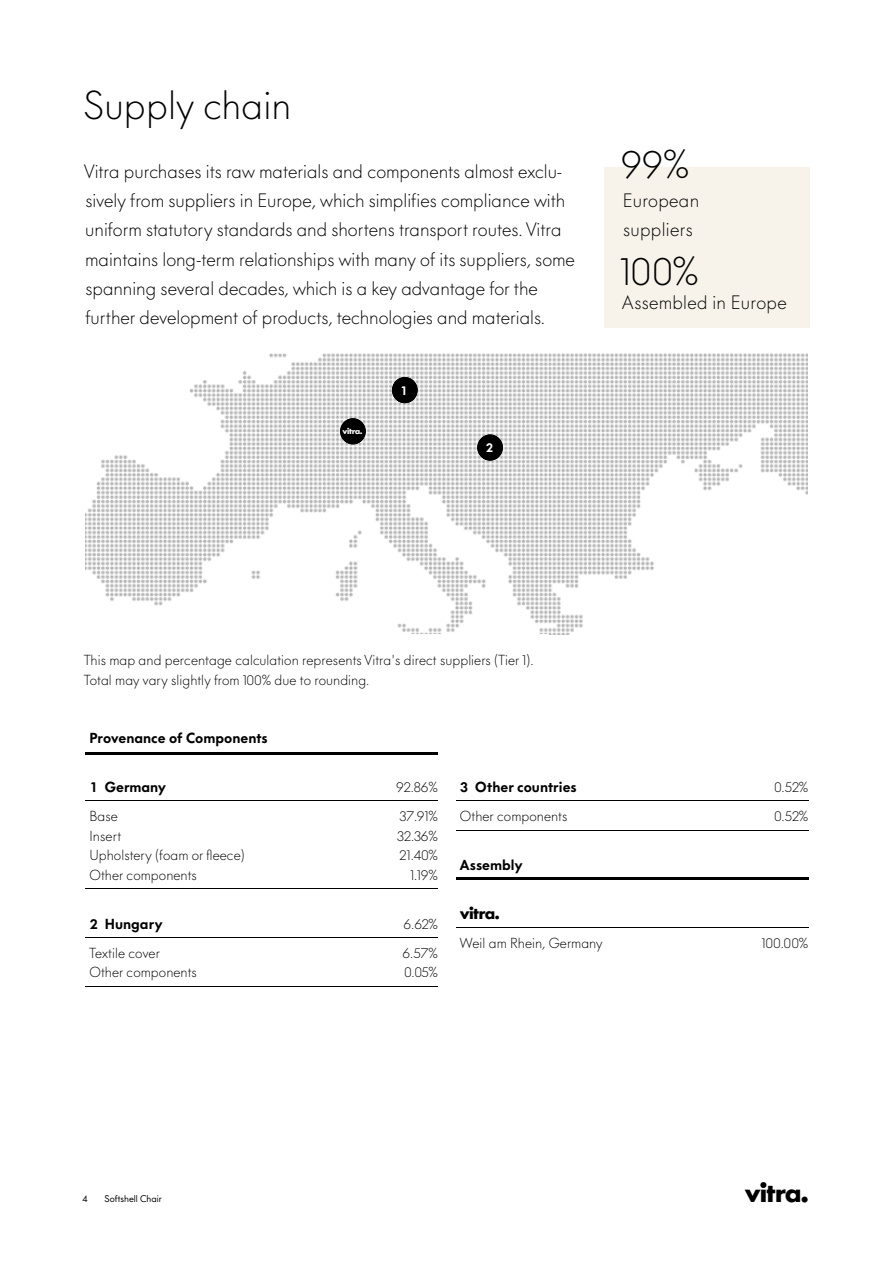
<style>
.page{position:relative;width:893px;height:1263px;background:#fff}
.page>*{position:absolute;margin:0;border:0;box-sizing:border-box;transform-origin:0 0}
.t1{font:300 37.5px "V Futura";letter-spacing:.005em;color:#000}
.t2{font:700 24px "V Futura";color:#000}
.t3{font:300 18px/29.2px "V Futura";color:#000}
.t4{font:800 15px "V Futura";color:#000}
.t5{font:300 13.5px/19.5px "V Futura";letter-spacing:.005em;color:#000}
.t6{font:800 13.5px "V Futura";letter-spacing:.005em;color:#000}
.t7{font:800 12px "V Futura";color:#fff}
.t8{font:9px "V Futura";color:#000}
.t9{font:700 7.5px "V Futura";color:#fff}
</style>
<div class="page">
<img style="left:85px;top:353px;width:723px;height:281px">
<img style="left:477px;top:434px;width:26px;height:27px">
<img style="left:392px;top:377px;width:26px;height:26px">
<img style="left:340px;top:418px;width:26px;height:26px">
<div style="left:477px;top:434px;width:26px;height:27px;background:#000;border-radius:50%"></div>
<div style="left:392px;top:377px;width:26px;height:26px;background:#000;border-radius:50%"></div>
<div style="left:340px;top:418px;width:26px;height:26px;background:#000;border-radius:50%"></div>
<div style="left:604px;top:167px;width:206px;height:161px;background:#f7f3ea"></div>
<hr style="left:85px;top:800px;width:200px;height:1px;background:#000">
<hr style="left:285px;top:800px;width:153px;height:1px;background:#000">
<hr style="left:85px;top:888px;width:200px;height:1px;background:#000">
<hr style="left:285px;top:888px;width:153px;height:1px;background:#000">
<hr style="left:85px;top:937px;width:200px;height:1px;background:#000">
<hr style="left:285px;top:937px;width:153px;height:1px;background:#000">
<hr style="left:85px;top:987px;width:200px;height:1px;background:#000">
<hr style="left:285px;top:987px;width:153px;height:1px;background:#000">
<hr style="left:85px;top:752px;width:200px;height:3px;background:#000">
<hr style="left:285px;top:752px;width:153px;height:3px;background:#000">
<hr style="left:456px;top:800px;width:239px;height:1px;background:#000">
<hr style="left:695px;top:800px;width:113px;height:1px;background:#000">
<hr style="left:456px;top:830px;width:239px;height:1px;background:#000">
<hr style="left:695px;top:830px;width:113px;height:1px;background:#000">
<hr style="left:456px;top:927px;width:239px;height:1px;background:#000">
<hr style="left:695px;top:927px;width:113px;height:1px;background:#000">
<hr style="left:456px;top:878px;width:239px;height:2px;background:#000">
<hr style="left:695px;top:878px;width:113px;height:2px;background:#000">
<h1 class="t1" style="left:84px;top:83px;width:209px">Supply chain</h1>
<p class="t3" style="left:84px;top:157px;width:492px">Vitra purchases its raw materials and components almost exclu&shy;sively from suppliers in Europe, which simplifies compliance with uniform statutory standards and shortens transport routes. Vitra maintains long-term relationships with many of its suppliers, some spanning several decades, which is a key advantage for the further development of products, technologies and materials.</p>
<p class="t9" style="left:342px;top:426px;width:21px">v</p>
<p class="t7" style="left:402px;top:382px;width:6px">1</p>
<p class="t7" style="left:486px;top:440px;width:9px">2</p>
<h1 class="t1" style="left:621px;top:141px;width:70px">99%</h1>
<p class="t3" style="left:623px;top:186px;width:78px">European suppliers</p>
<h1 class="t1" style="left:620px;top:249px;width:80px">100%</h1>
<p class="t3" style="left:622px;top:288px;width:166px">Assembled in Europe</p>
<p class="t5" style="left:84px;top:651px;width:451px">This map and percentage calculation represents Vitra's direct suppliers (Tier 1).<br>Total may vary slightly from 100% due to rounding.</p>
<p class="t6" style="left:89px;top:729px;width:180px">Provenance of Components</p>
<p class="t6" style="left:89px;top:778px;width:78px">1 Germany</p>
<p class="t5" style="left:396px;top:778px;width:43px">92.86%</p>
<p class="t5" style="left:89px;top:807px;width:157px">Base<br>Insert<br>Upholstery (foam or fleece)<br>Other components</p>
<p class="t5" style="left:397px;top:807px;width:42px;text-align:right">37.91%<br>32.36%<br>21.40%<br>1.19%</p>
<p class="t6" style="left:89px;top:914px;width:75px">2 Hungary</p>
<p class="t5" style="left:404px;top:914px;width:36px">6.62%</p>
<p class="t5" style="left:89px;top:943px;width:109px">Textile cover<br>Other components</p>
<p class="t5" style="left:402px;top:943px;width:37px">6.57%<br>0.05%</p>
<p class="t6" style="left:460px;top:778px;width:118px">3 Other countries</p>
<p class="t5" style="left:774px;top:778px;width:35px">0.52%</p>
<p class="t5" style="left:460px;top:807px;width:109px">Other components</p>
<p class="t5" style="left:774px;top:807px;width:35px">0.52%</p>
<p class="t6" style="left:460px;top:856px;width:64px">Assembly</p>
<p class="t4" style="left:460px;top:903px;width:41px">v</p>
<p class="t5" style="left:460px;top:934px;width:144px">Weil am Rhein, Germany</p>
<p class="t5" style="left:762px;top:934px;width:48px">100.00%</p>
<p class="t8" style="left:82px;top:1193px;width:7px">4</p>
<p class="t8" style="left:105px;top:1193px;width:59px">Softshell Chair</p>
<h2 class="t2" style="left:745px;top:1177px;width:64px">v</h2>
</div>
